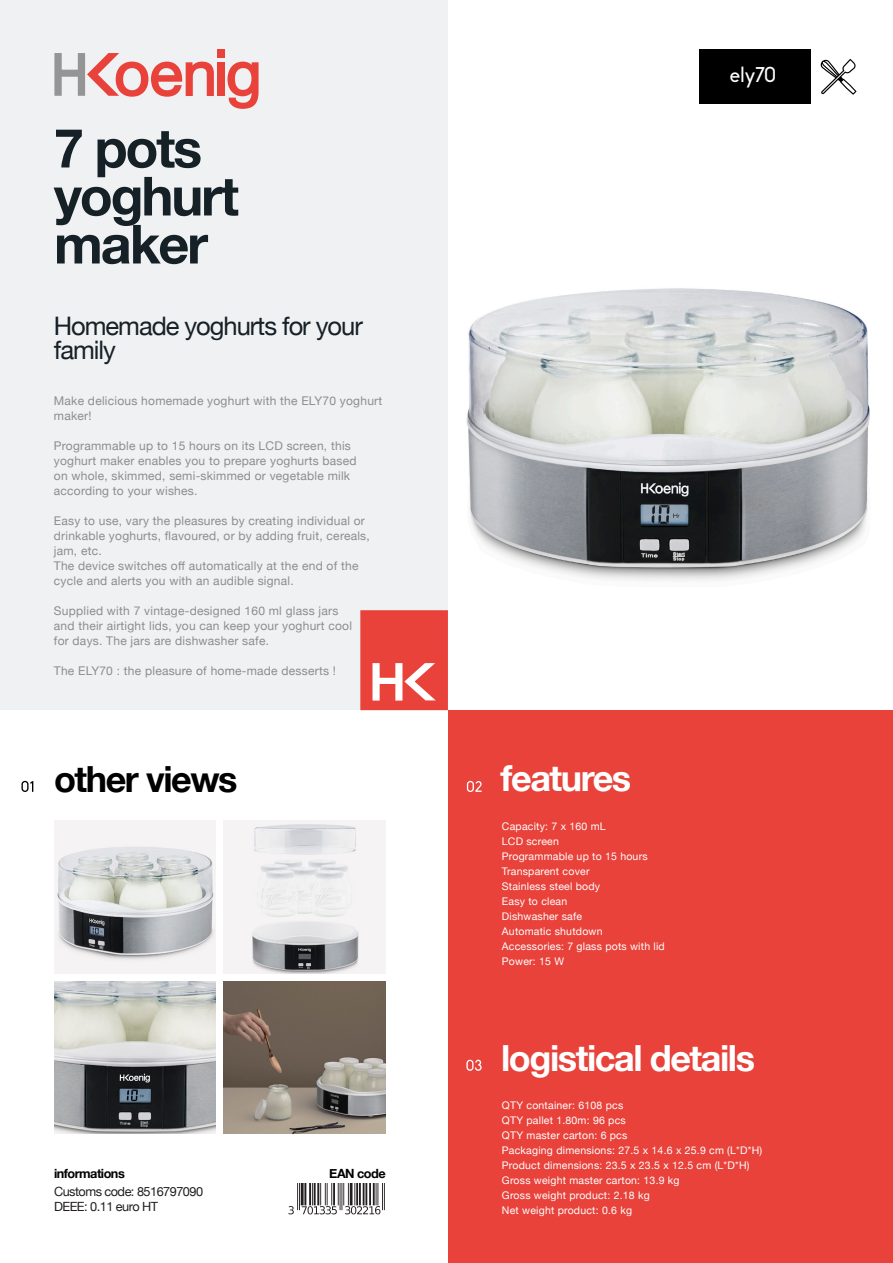
<style>
.page{position:relative;width:893px;height:1263px;background:#fff}
.page>*{position:absolute;margin:0;border:0;box-sizing:border-box;transform-origin:0 0}
.t1{font:700 54px/48px "Helvetica Neue";letter-spacing:-.04em;color:#162027}
.t2{font:700 36px "Helvetica Neue";letter-spacing:-.04em;color:#fff}
.t3{font:700 36px "Helvetica Neue";letter-spacing:-.04em;color:#000}
.t4{font:25.5px/24px "Helvetica Neue";letter-spacing:-.04em;color:#162027}
.t5{font:21px "Biko";color:#fff}
.t6{font:12.75px/18px "Helvetica Neue";letter-spacing:-.04em;color:#231f20}
.t7{font:700 12.75px "Helvetica Neue";letter-spacing:-.04em;color:#000}
.t8{font:12px/15px "Helvetica Neue";letter-spacing:.02em;color:#8b8d8f}
.t9{font:10.5px/15px "Helvetica Neue";letter-spacing:.02em;color:#fff}
.s1{font-weight:700;color:#000}
</style>
<div class="page">
<div style="left:0;top:0;width:448px;height:710px;background:#f0f1f2"></div>
<div style="left:448px;top:710px;width:445px;height:553px;background:#e8423b"></div>
<svg style="left:360px;top:610px;width:88px;height:100px;background:#ea5953"></svg>
<div style="left:218px;top:49px;width:7px;height:8px;background:#e8423b"></div>
<div style="left:218px;top:62px;width:7px;height:34px;background:#e8423b"></div>
<svg style="left:54px;top:53px;width:160px;height:44px"></svg>
<svg style="left:227px;top:62px;width:32px;height:47px"></svg>
<svg style="left:21px;top:781px;width:12px;height:11px"></svg>
<svg style="left:466px;top:1060px;width:16px;height:11px"></svg>
<div style="left:699px;top:50px;width:112px;height:54px;background:#000"></div>
<svg style="left:467px;top:781px;width:15px;height:11px"></svg>
<img style="left:288px;top:1184px;width:97px;height:31px">
<img style="left:54px;top:821px;width:162px;height:152px">
<img style="left:224px;top:821px;width:162px;height:152px">
<img style="left:54px;top:982px;width:162px;height:152px">
<img style="left:224px;top:982px;width:162px;height:152px">
<svg style="left:821px;top:59px;width:35px;height:36px"></svg>
<img style="left:466px;top:288px;width:404px;height:292px">
<p class="t1" style="left:54px;top:126px;width:187px">7 pots yoghurt maker</p>
<p class="t4" style="left:54px;top:316px;width:310px">Homemade yoghurts for your family</p>
<p class="t8" style="left:54px;top:394px;width:330px">Make delicious homemade yoghurt with the ELY70 yoghurt maker!</p>
<p class="t8" style="left:54px;top:439px;width:304px">Programmable up to 15 hours on its LCD screen, this yoghurt maker enables you to prepare yoghurts based on whole, skimmed, semi-skimmed or vegetable milk according to your wishes.</p>
<p class="t8" style="left:54px;top:514px;width:317px">Easy to use, vary the pleasures by creating individual or drinkable yoghurts, flavoured, or by adding fruit, cereals, jam, etc.<br>The device switches off automatically at the end of the cycle and alerts you with an audible signal.</p>
<p class="t8" style="left:54px;top:604px;width:300px">Supplied with 7 vintage-designed 160 ml glass jars and their airtight lids, you can keep your yoghurt cool for days. The jars are dishwasher safe.</p>
<p class="t8" style="left:54px;top:664px;width:284px">The ELY70 : the pleasure of home-made desserts !</p>
<p class="t3" style="left:54px;top:750px;width:185px">other views</p>
<p class="t6" style="left:54px;top:1165px;width:151px"><span class="s1">informations<br></span>Customs code: 8516797090</p>
<p class="t6" style="left:54px;top:1198px;width:106px">DEEE: 0.11 euro HT</p>
<p class="t7" style="left:329px;top:1163px;width:58px">EAN code</p>
<p class="t5" style="left:730px;top:63px;width:48px">ely70</p>
<p class="t2" style="left:501px;top:750px;width:132px">features</p>
<p class="t9" style="left:502px;top:819px;width:164px">Capacity: 7 x 160 mL<br>LCD screen<br>Programmable up to 15 hours<br>Transparent cover<br>Stainless steel body<br>Easy to clean<br>Dishwasher safe<br>Automatic shutdown<br>Accessories: 7 glass pots with lid<br>Power: 15 W</p>
<p class="t2" style="left:501px;top:1030px;width:255px">logistical details</p>
<p class="t9" style="left:502px;top:1098px;width:123px">QTY container: 6108 pcs</p>
<p class="t9" style="left:502px;top:1113px;width:125px">QTY pallet 1.80m: 96 pcs</p>
<p class="t9" style="left:502px;top:1128px;width:127px">QTY master carton: 6 pcs</p>
<p class="t9" style="left:502px;top:1143px;width:262px">Packaging dimensions: 27.5 x 14.6 x 25.9 cm (L*D*H)</p>
<p class="t9" style="left:502px;top:1158px;width:249px">Product dimensions: 23.5 x 23.5 x 12.5 cm (L*D*H)</p>
<p class="t9" style="left:502px;top:1173px;width:179px">Gross weight master carton: 13.9 kg</p>
<p class="t9" style="left:502px;top:1188px;width:149px">Gross weight product: 2.18 kg</p>
<p class="t9" style="left:502px;top:1203px;width:132px">Net weight product: 0.6 kg</p>
</div>
